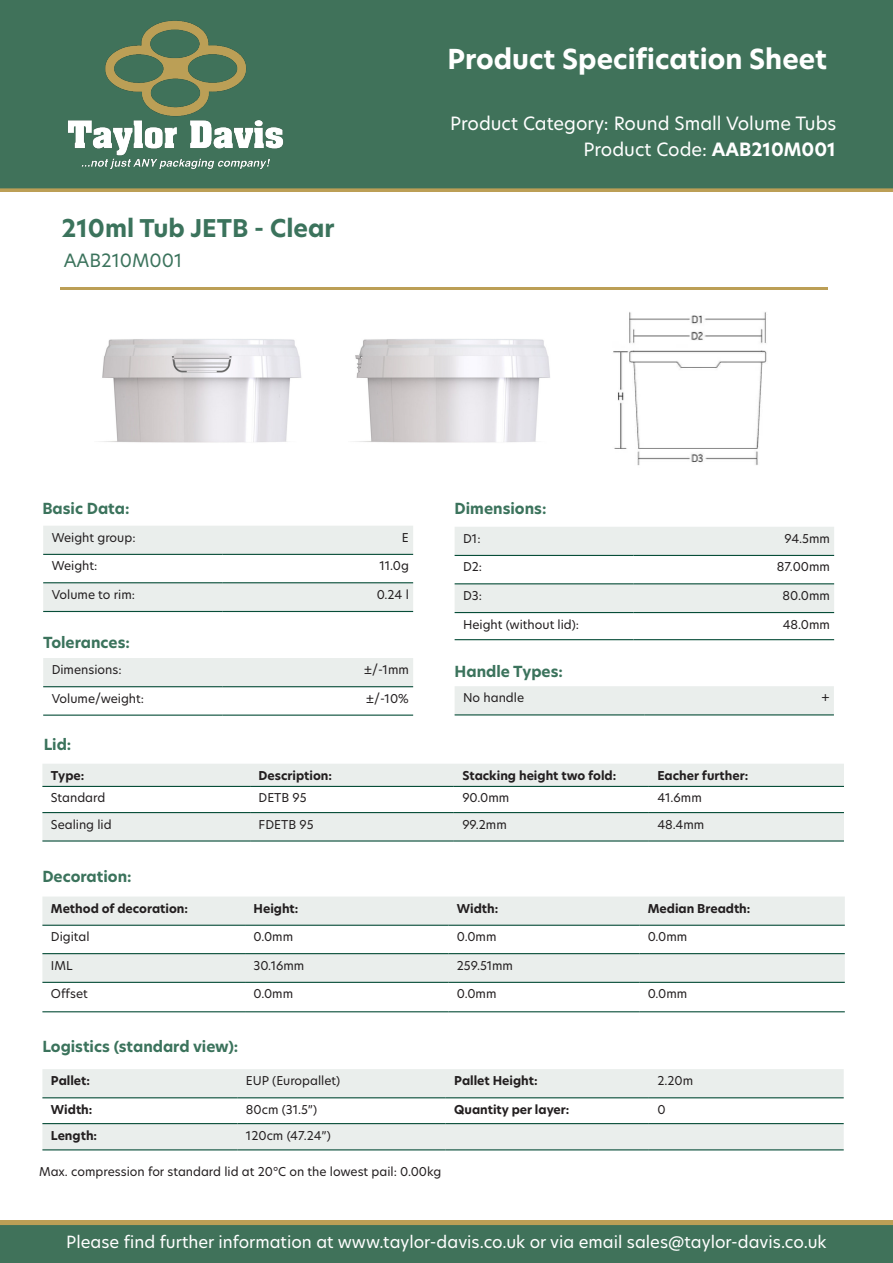
<style>
.page{position:relative;width:893px;height:1263px;background:#fff}
.page>*{position:absolute;margin:0;border:0;box-sizing:border-box;transform-origin:0 0}
.t1{font:700 27px "New Hero";color:#fff}
.t2{font:700 24px "New Hero";color:#3b735c}
.t3{font:18px "New Hero";color:#fff}
.t4{font:18px "New Hero";color:#3b735c}
.t5{font:16.5px "New Hero";color:#fff}
.t6{font:700 15px "New Hero";color:#3b735c}
.t7{font:12px "New Hero";color:#231f20}
.t8{font:700 12px "New Hero";color:#231f20}
.s1{font-weight:700}
</style>
<div class="page">
<div style="left:0;top:0;width:893px;height:192px;background:#40725a"></div>
<img style="left:0;top:1220px;width:893px;height:43px">
<img style="left:61px;top:16px;width:229px;height:159px">
<img style="left:61px;top:288px;width:766px;height:1px">
<svg style="left:43px;top:526px;width:370px;height:85px"></svg>
<hr style="left:43px;top:554px;width:179px;height:1px;background:#074d38">
<hr style="left:222px;top:554px;width:191px;height:1px;background:#074d38">
<hr style="left:43px;top:582px;width:179px;height:1px;background:#074d38">
<hr style="left:222px;top:582px;width:191px;height:1px;background:#074d38">
<hr style="left:43px;top:611px;width:179px;height:1px;background:#074d38">
<hr style="left:222px;top:611px;width:191px;height:1px;background:#074d38">
<svg style="left:455px;top:527px;width:379px;height:85px"></svg>
<hr style="left:455px;top:555px;width:179px;height:1px;background:#074d38">
<hr style="left:634px;top:555px;width:200px;height:1px;background:#074d38">
<hr style="left:455px;top:583px;width:179px;height:1px;background:#074d38">
<hr style="left:634px;top:583px;width:200px;height:1px;background:#074d38">
<hr style="left:455px;top:612px;width:179px;height:1px;background:#074d38">
<hr style="left:634px;top:612px;width:200px;height:1px;background:#074d38">
<hr style="left:455px;top:639px;width:179px;height:1px;background:#074d38">
<hr style="left:634px;top:639px;width:200px;height:1px;background:#074d38">
<div style="left:43px;top:658px;width:370px;height:28px;background:#eaeeec"></div>
<hr style="left:43px;top:686px;width:179px;height:1px;background:#074d38">
<hr style="left:222px;top:686px;width:191px;height:1px;background:#074d38">
<hr style="left:43px;top:714px;width:179px;height:2px;background:#074d38">
<hr style="left:222px;top:714px;width:191px;height:2px;background:#074d38">
<div style="left:455px;top:686px;width:379px;height:28px;background:#eaeeec"></div>
<hr style="left:455px;top:714px;width:189px;height:1px;background:#074d38">
<hr style="left:644px;top:714px;width:190px;height:1px;background:#074d38">
<svg style="left:42px;top:897px;width:803px;height:85px;fill:#eaeeec"></svg>
<hr style="left:42px;top:925px;width:203px;height:1px;background:#074d38">
<hr style="left:245px;top:925px;width:203px;height:1px;background:#074d38">
<hr style="left:448px;top:925px;width:191px;height:1px;background:#074d38">
<hr style="left:639px;top:925px;width:206px;height:1px;background:#074d38">
<hr style="left:42px;top:953px;width:203px;height:1px;background:#074d38">
<hr style="left:245px;top:953px;width:203px;height:1px;background:#074d38">
<hr style="left:448px;top:953px;width:191px;height:1px;background:#074d38">
<hr style="left:639px;top:953px;width:206px;height:1px;background:#074d38">
<hr style="left:42px;top:982px;width:203px;height:1px;background:#074d38">
<hr style="left:245px;top:982px;width:203px;height:1px;background:#074d38">
<hr style="left:448px;top:982px;width:191px;height:1px;background:#074d38">
<hr style="left:639px;top:982px;width:206px;height:1px;background:#074d38">
<hr style="left:42px;top:1011px;width:203px;height:1px;background:#074d38">
<hr style="left:245px;top:1011px;width:203px;height:1px;background:#074d38">
<hr style="left:448px;top:1011px;width:191px;height:1px;background:#074d38">
<hr style="left:639px;top:1011px;width:206px;height:1px;background:#074d38">
<svg style="left:42px;top:1069px;width:802px;height:80px;fill:#eaeeec"></svg>
<hr style="left:42px;top:1097px;width:195px;height:1px;background:#074d38">
<hr style="left:237px;top:1097px;width:209px;height:1px;background:#074d38">
<hr style="left:446px;top:1097px;width:203px;height:1px;background:#074d38">
<hr style="left:649px;top:1097px;width:195px;height:1px;background:#074d38">
<hr style="left:42px;top:1123px;width:195px;height:1px;background:#074d38">
<hr style="left:237px;top:1123px;width:209px;height:1px;background:#074d38">
<hr style="left:446px;top:1123px;width:203px;height:1px;background:#074d38">
<hr style="left:649px;top:1123px;width:195px;height:1px;background:#074d38">
<hr style="left:42px;top:1149px;width:195px;height:1px;background:#074d38">
<hr style="left:237px;top:1149px;width:209px;height:1px;background:#074d38">
<hr style="left:446px;top:1149px;width:203px;height:1px;background:#074d38">
<hr style="left:649px;top:1149px;width:195px;height:1px;background:#074d38">
<img style="left:613px;top:312px;width:154px;height:154px">
<svg style="left:42px;top:764px;width:802px;height:76px;fill:#eaeeec"></svg>
<hr style="left:42px;top:786px;width:208px;height:1px;background:#074d38">
<hr style="left:250px;top:786px;width:204px;height:1px;background:#074d38">
<hr style="left:454px;top:786px;width:195px;height:1px;background:#074d38">
<hr style="left:649px;top:786px;width:195px;height:1px;background:#074d38">
<hr style="left:42px;top:812px;width:208px;height:1px;background:#074d38">
<hr style="left:250px;top:812px;width:204px;height:1px;background:#074d38">
<hr style="left:454px;top:812px;width:195px;height:1px;background:#074d38">
<hr style="left:649px;top:812px;width:195px;height:1px;background:#074d38">
<hr style="left:42px;top:840px;width:208px;height:1px;background:#074d38">
<hr style="left:250px;top:840px;width:204px;height:1px;background:#074d38">
<hr style="left:454px;top:840px;width:195px;height:1px;background:#074d38">
<hr style="left:649px;top:840px;width:195px;height:1px;background:#074d38">
<img style="left:100px;top:339px;width:202px;height:104px">
<img style="left:354px;top:339px;width:196px;height:104px">
<p class="t1" style="left:448px;top:41px;width:381px">Product Specification Sheet</p>
<p class="t2" style="left:62px;top:212px;width:274px">210ml Tub JETB - Clear</p>
<p class="t4" style="left:64px;top:248px;width:120px">AAB210M001</p>
<p class="t3" style="left:450px;top:111px;width:388px">Product Category: Round Small Volume Tubs</p>
<p class="t3" style="left:583px;top:137px;width:254px">Product Code: <span class="s1">AAB210M001</span></p>
<p class="t6" style="left:42px;top:498px;width:89px">Basic Data:</p>
<p class="t7" style="left:52px;top:529px;width:85px">Weight group:</p>
<p class="t7" style="left:402px;top:529px;width:8px">E</p>
<p class="t7" style="left:52px;top:558px;width:47px">Weight:</p>
<p class="t7" style="left:380px;top:558px;width:31px">11.0g</p>
<p class="t7" style="left:52px;top:586px;width:85px">Volume to rim:</p>
<p class="t7" style="left:377px;top:586px;width:34px">0.24 l</p>
<p class="t6" style="left:43px;top:633px;width:88px">Tolerances:</p>
<p class="t7" style="left:52px;top:661px;width:71px">Dimensions:</p>
<p class="t7" style="left:364px;top:661px;width:47px">±/-1mm</p>
<p class="t7" style="left:52px;top:690px;width:94px">Volume/weight:</p>
<p class="t7" style="left:366px;top:690px;width:45px">±/-10%</p>
<p class="t6" style="left:44px;top:734px;width:29px">Lid:</p>
<p class="t6" style="left:455px;top:498px;width:93px">Dimensions:</p>
<p class="t7" style="left:463px;top:530px;width:19px">D1:</p>
<p class="t7" style="left:784px;top:530px;width:47px">94.5mm</p>
<p class="t7" style="left:463px;top:559px;width:21px">D2:</p>
<p class="t7" style="left:777px;top:559px;width:55px">87.00mm</p>
<p class="t7" style="left:463px;top:587px;width:20px">D3:</p>
<p class="t7" style="left:783px;top:587px;width:49px">80.0mm</p>
<p class="t7" style="left:463px;top:616px;width:118px">Height (without lid):</p>
<p class="t7" style="left:783px;top:616px;width:49px">48.0mm</p>
<p class="t6" style="left:455px;top:661px;width:110px">Handle Types:</p>
<p class="t7" style="left:463px;top:690px;width:62px">No handle</p>
<p class="t7" style="left:821px;top:690px;width:10px">+</p>
<p class="t8" style="left:51px;top:767px;width:35px">Type:</p>
<p class="t8" style="left:259px;top:767px;width:75px">Description:</p>
<p class="t8" style="left:462px;top:767px;width:156px">Stacking height two fold:</p>
<p class="t8" style="left:657px;top:767px;width:92px">Eacher further:</p>
<p class="t7" style="left:51px;top:790px;width:56px">Standard</p>
<p class="t7" style="left:259px;top:790px;width:50px">DETB 95</p>
<p class="t7" style="left:462px;top:790px;width:48px">90.0mm</p>
<p class="t7" style="left:657px;top:790px;width:46px">41.6mm</p>
<p class="t7" style="left:51px;top:816px;width:62px">Sealing lid</p>
<p class="t7" style="left:259px;top:816px;width:56px">FDETB 95</p>
<p class="t7" style="left:462px;top:816px;width:46px">99.2mm</p>
<p class="t7" style="left:657px;top:816px;width:48px">48.4mm</p>
<p class="t6" style="left:42px;top:866px;width:91px">Decoration:</p>
<p class="t8" style="left:51px;top:900px;width:139px">Method of decoration:</p>
<p class="t8" style="left:254px;top:900px;width:46px">Height:</p>
<p class="t8" style="left:457px;top:900px;width:43px">Width:</p>
<p class="t8" style="left:648px;top:900px;width:104px">Median Breadth:</p>
<p class="t7" style="left:51px;top:928px;width:40px">Digital</p>
<p class="t7" style="left:254px;top:928px;width:41px">0.0mm</p>
<p class="t7" style="left:457px;top:928px;width:41px">0.0mm</p>
<p class="t7" style="left:648px;top:928px;width:41px">0.0mm</p>
<p class="t7" style="left:51px;top:957px;width:23px">IML</p>
<p class="t7" style="left:254px;top:957px;width:52px">30.16mm</p>
<p class="t7" style="left:457px;top:957px;width:58px">259.51mm</p>
<p class="t7" style="left:51px;top:986px;width:38px">Offset</p>
<p class="t7" style="left:254px;top:986px;width:41px">0.0mm</p>
<p class="t7" style="left:457px;top:986px;width:41px">0.0mm</p>
<p class="t7" style="left:648px;top:986px;width:41px">0.0mm</p>
<p class="t6" style="left:42px;top:1036px;width:198px">Logistics (standard view):</p>
<p class="t8" style="left:51px;top:1072px;width:41px">Pallet:</p>
<p class="t7" style="left:246px;top:1072px;width:96px">EUP (Europallet)</p>
<p class="t8" style="left:454px;top:1072px;width:85px">Pallet Height:</p>
<p class="t7" style="left:657px;top:1072px;width:37px">2.20m</p>
<p class="t8" style="left:51px;top:1101px;width:43px">Width:</p>
<p class="t7" style="left:246px;top:1101px;width:73px">80cm (31.5”)</p>
<p class="t8" style="left:454px;top:1101px;width:117px">Quantity per layer:</p>
<p class="t7" style="left:657px;top:1101px;width:10px">0</p>
<p class="t8" style="left:51px;top:1127px;width:48px">Length:</p>
<p class="t7" style="left:246px;top:1127px;width:86px">120cm (47.24”)</p>
<p class="t7" style="left:39px;top:1163px;width:404px">Max. compression for standard lid at 20°C on the lowest pail: 0.00kg</p>
<p class="t5" style="left:66px;top:1231px;width:762px">Please find further information at www.taylor-davis.co.uk or via email sales@taylor-davis.co.uk</p>
</div>
